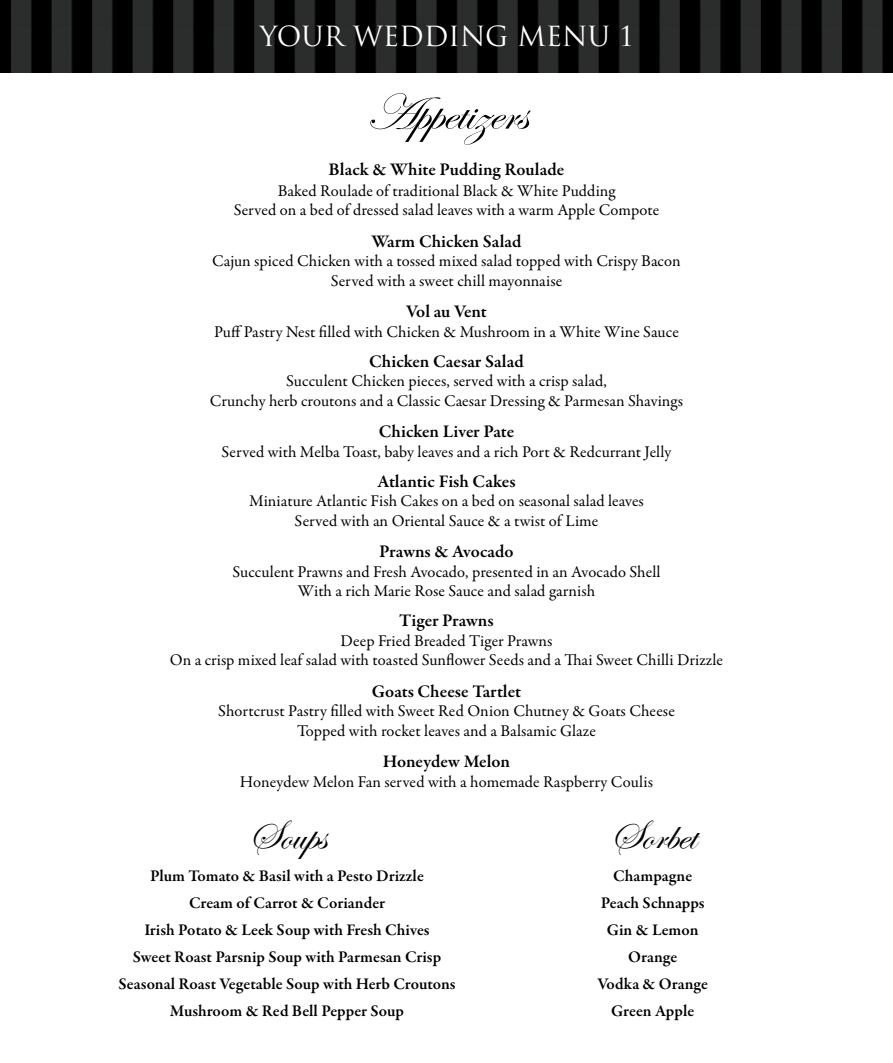
<style>
.page{position:relative;width:893px;height:1063px;background:#fff}
.page>*{position:absolute;margin:0;border:0;box-sizing:border-box;transform-origin:0 0}
.t1{font:51px "Edwardian Script ITC";color:#000;scale:1.05 1}
.t2{font:42px "Edwardian Script ITC";color:#000;scale:1.05 1}
.t3{font:27px "Trajan Pro";color:#fff}
.t4{font:600 18px "Garamond Premr Pro";color:#000}
.t5{font:16.5px/19.5px "Garamond Premr Pro";letter-spacing:.005em;color:#000;text-align:center}
.t6{font:600 16.5px/27px "Garamond Premr Pro";letter-spacing:.005em;color:#000;text-align:center}
</style>
<div class="page">
<img style="left:0;top:0;width:893px;height:72px">
<p class="t3" style="left:260px;top:19px;width:376px">YOUR WEDDING MENU 1</p>
<p class="t1" style="left:366px;top:85px;width:155px">Appetizers</p>
<p class="t4" style="left:329px;top:158px;width:237px">Black &amp; White Pudding Roulade</p>
<p class="t5" style="left:234px;top:181px;width:427px">Baked Roulade of traditional Black &amp; White Pudding<br>Served on a bed of dressed salad leaves with a warm Apple Compote</p>
<p class="t4" style="left:371px;top:230px;width:152px">Warm Chicken Salad</p>
<p class="t5" style="left:212px;top:252px;width:470px">Cajun spiced Chicken with a tossed mixed salad topped with Crispy Bacon<br>Served with a sweet chill mayonnaise</p>
<p class="t4" style="left:406px;top:301px;width:82px">Vol au Vent</p>
<p class="t5" style="left:214px;top:322px;width:466px">Puff Pastry Nest filled with Chicken &amp; Mushroom in a White Wine Sauce</p>
<p class="t4" style="left:369px;top:350px;width:156px">Chicken Caesar Salad</p>
<p class="t5" style="left:210px;top:372px;width:475px">Succulent Chicken pieces, served with a crisp salad,<br>Crunchy herb croutons and a Classic Caesar Dressing &amp; Parmesan Shavings</p>
<p class="t4" style="left:379px;top:421px;width:137px">Chicken Liver Pate</p>
<p class="t5" style="left:222px;top:442px;width:451px">Served with Melba Toast, baby leaves and a rich Port &amp; Redcurrant Jelly</p>
<p class="t4" style="left:377px;top:470px;width:140px">Atlantic Fish Cakes</p>
<p class="t5" style="left:249px;top:492px;width:396px">Miniature Atlantic Fish Cakes on a bed on seasonal salad leaves<br>Served with an Oriental Sauce &amp; a twist of Lime</p>
<p class="t4" style="left:379px;top:541px;width:136px">Prawns &amp; Avocado</p>
<p class="t5" style="left:232px;top:562px;width:430px">Succulent Prawns and Fresh Avocado, presented in an Avocado Shell<br>With a rich Marie Rose Sauce and salad garnish</p>
<p class="t4" style="left:399px;top:610px;width:96px">Tiger Prawns</p>
<p class="t5" style="left:170px;top:631px;width:555px">Deep Fried Breaded Tiger Prawns<br>On a crisp mixed leaf salad with toasted Sunflower Seeds and a Thai Sweet Chilli Drizzle</p>
<p class="t4" style="left:372px;top:680px;width:151px">Goats Cheese Tartlet</p>
<p class="t5" style="left:218px;top:702px;width:458px">Shortcrust Pastry filled with Sweet Red Onion Chutney &amp; Goats Cheese<br>Topped with rocket leaves and a Balsamic Glaze</p>
<p class="t4" style="left:383px;top:751px;width:129px">Honeydew Melon</p>
<p class="t5" style="left:240px;top:772px;width:415px">Honeydew Melon Fan served with a homemade Raspberry Coulis</p>
<p class="t2" style="left:248px;top:812px;width:76px">Soups</p>
<p class="t6" style="left:118px;top:862px;width:339px">Plum Tomato &amp; Basil with a Pesto Drizzle<br>Cream of Carrot &amp; Coriander<br>Irish Potato &amp; Leek Soup with Fresh Chives<br>Sweet Roast Parsnip Soup with Parmesan Crisp Seasonal Roast Vegetable Soup with Herb Croutons Mushroom &amp; Red Bell Pepper Soup</p>
<p class="t2" style="left:610px;top:812px;width:83px">Sorbet</p>
<p class="t6" style="left:597px;top:862px;width:112px">Champagne<br>Peach Schnapps<br>Gin &amp; Lemon<br>Orange<br>Vodka &amp; Orange<br>Green Apple</p>
</div>
